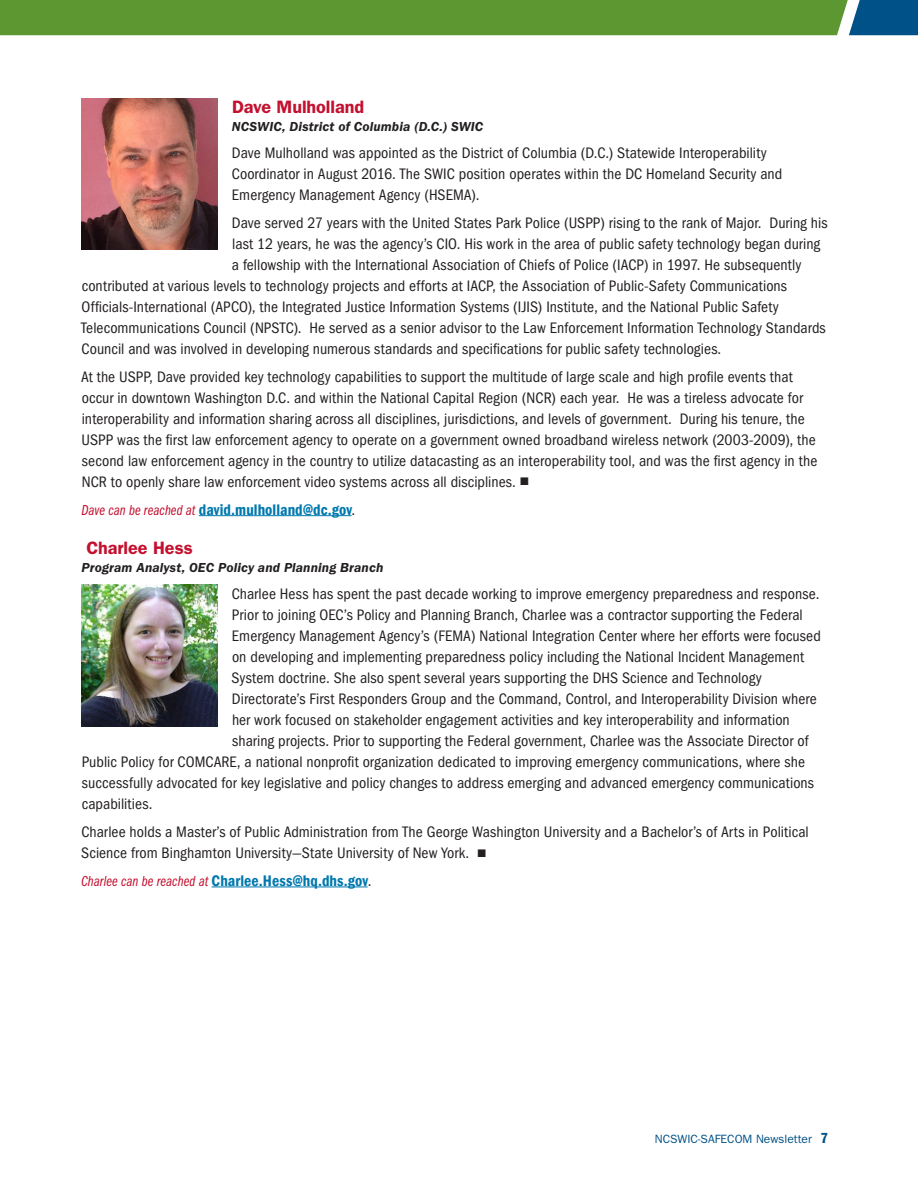
<style>
.page{position:relative;width:918px;height:1188px;background:#fff}
.page>*{position:absolute;margin:0;border:0;box-sizing:border-box;transform-origin:0 0}
._2_Article_Subhead{font:600 18px "ITC Franklin Gothic Std";letter-spacing:-.005em;color:#c3102f}
._3b_Body{font:condensed 15.75px/21px "ITC Franklin Gothic Std";letter-spacing:.005em;color:#231f20}
._3b_Body-2{font:600 condensed 15.75px "Franklin Gothic";letter-spacing:.005em;color:#0078ae}
._1b_Article_Author{font:italic 600 13.5px "ITC Franklin Gothic Std";letter-spacing:.01em;color:#231f20}
.t1{font:12px "ITC Franklin Gothic Std";color:#005187}
.s1{font-family:"ITC Franklin Gothic Std Bk Cp It";font-weight:400;font-stretch:normal;font-size:15px;color:#c3102f}
.s2{font-family:"ITC Franklin Gothic Std";font-weight:400;color:#231f20}
.s3{font-family:"Franklin Gothic";font-weight:600;font-stretch:condensed;font-size:15px}
</style>
<div class="page">
<svg style="left:0;top:0;width:918px;height:35px"></svg>
<hr style="left:199px;top:515px;width:153px;height:1px;background:#0078ae">
<hr style="left:212px;top:887px;width:156px;height:1px;background:#0078ae">
<img style="left:81px;top:98px;width:137px;height:151px">
<img style="left:81px;top:584px;width:137px;height:143px">
<p class="_2_Article_Subhead" style="left:232px;top:96px;width:134px">Dave Mulholland</p>
<p class="_1b_Article_Author" style="left:232px;top:118px;width:253px">NCSWIC, District of Columbia (D.C.) SWIC</p>
<p class="_3b_Body" style="left:232px;top:143px;width:552px">Dave Mulholland was appointed as the District of Columbia (D.C.) Statewide Interoperability<br>Coordinator in August 2016. The SWIC position operates within the DC Homeland Security and<br>Emergency Management Agency (HSEMA).</p>
<p class="_3b_Body" style="left:232px;top:212px;width:597px">Dave served 27 years with the United States Park Police (USPP) rising to the rank of Major. During his</p>
<p class="_3b_Body" style="left:232px;top:233px;width:590px">last 12 years, he was the agency’s CIO. His work in the area of public safety technology began during</p>
<p class="_3b_Body" style="left:232px;top:254px;width:571px">a fellowship with the International Association of Chiefs of Police (IACP) in 1997. He subsequently</p>
<p class="_3b_Body" style="left:82px;top:275px;width:707px">contributed at various levels to technology projects and efforts at IACP, the Association of Public-Safety Communications</p>
<p class="_3b_Body" style="left:82px;top:296px;width:699px">Officials-International (APCO), the Integrated Justice Information Systems (IJIS) Institute, and the National Public Safety</p>
<p class="_3b_Body" style="left:81px;top:317px;width:746px">Telecommunications Council (NPSTC). He served as a senior advisor to the Law Enforcement Information Technology Standards</p>
<p class="_3b_Body" style="left:82px;top:338px;width:641px">Council and was involved in developing numerous standards and specifications for public safety technologies.</p>
<p class="_3b_Body" style="left:81px;top:366px;width:738px">At the USPP, Dave provided key technology capabilities to support the multitude of large scale and high profile events that occur in downtown Washington D.C. and within the National Capital Region (NCR) each year. He was a tireless advocate for interoperability and information sharing across all disciplines, jurisdictions, and levels of government. During his tenure, the USPP was the first law enforcement agency to operate on a government owned broadband wireless network (2003-2009), the second law enforcement agency in the country to utilize datacasting as an interoperability tool, and was the first agency in the NCR to openly share law enforcement video systems across all disciplines.</p>
<p class="_3b_Body-2" style="left:81px;top:499px;width:275px"><span class="s1">Dave can be reached at</span> david.mulholland@dc.gov<span class="s2">.</span></p>
<p class="_2_Article_Subhead" style="left:86px;top:537px;width:108px">Charlee Hess</p>
<p class="_1b_Article_Author" style="left:82px;top:559px;width:303px">Program Analyst, OEC Policy and Planning Branch</p>
<p class="_3b_Body" style="left:232px;top:584px;width:589px">Charlee Hess has spent the past decade working to improve emergency preparedness and response.</p>
<p class="_3b_Body" style="left:232px;top:605px;width:572px">Prior to joining OEC’s Policy and Planning Branch, Charlee was a contractor supporting the Federal</p>
<p class="_3b_Body" style="left:232px;top:626px;width:590px">Emergency Management Agency’s (FEMA) National Integration Center where her efforts were focused</p>
<p class="_3b_Body" style="left:232px;top:647px;width:574px">on developing and implementing preparedness policy including the National Incident Management</p>
<p class="_3b_Body" style="left:232px;top:668px;width:532px">System doctrine. She also spent several years supporting the DHS Science and Technology</p>
<p class="_3b_Body" style="left:232px;top:689px;width:586px">Directorate’s First Responders Group and the Command, Control, and Interoperability Division where</p>
<p class="_3b_Body" style="left:232px;top:710px;width:559px">her work focused on stakeholder engagement activities and key interoperability and information</p>
<p class="_3b_Body" style="left:232px;top:731px;width:578px">sharing projects. Prior to supporting the Federal government, Charlee was the Associate Director of</p>
<p class="_3b_Body" style="left:82px;top:752px;width:725px">Public Policy for COMCARE, a national nonprofit organization dedicated to improving emergency communications, where she</p>
<p class="_3b_Body" style="left:82px;top:773px;width:734px">successfully advocated for key legislative and policy changes to address emerging and advanced emergency communications</p>
<p class="_3b_Body" style="left:82px;top:794px;width:72px">capabilities.</p>
<p class="_3b_Body" style="left:81px;top:821px;width:729px">Charlee holds a Master’s of Public Administration from The George Washington University and a Bachelor’s of Arts in Political<br>Science from Binghamton University—State University of New York.</p>
<p class="_3b_Body-2" style="left:81px;top:870px;width:292px"><span class="s1">Charlee can be reached at</span> Charlee.Hess@hq.dhs.gov<span class="s2">.</span></p>
<p class="t1" style="left:655px;top:1132px;width:175px">NCSWIC-SAFECOM Newsletter <span class="s3">7</span></p>
</div>
